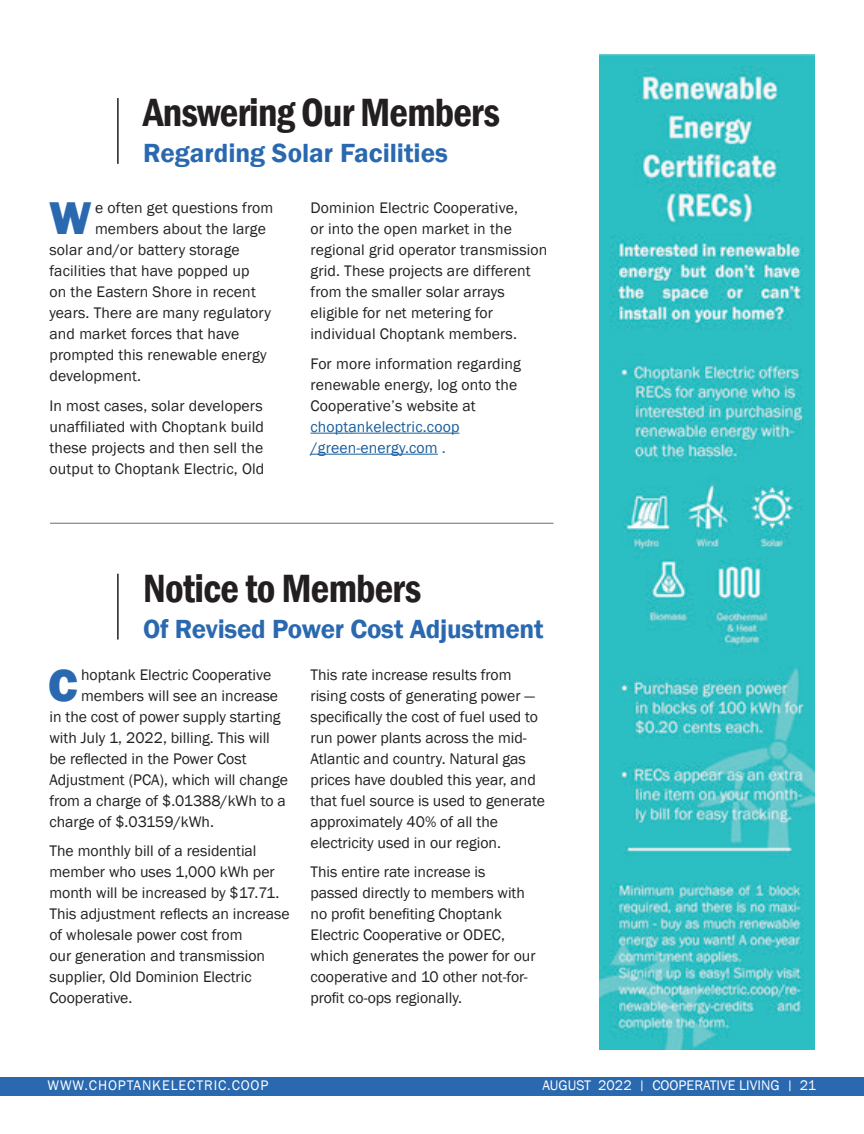
<style>
.page{position:relative;width:864px;height:1134px;background:#fff}
.page>*{position:absolute;margin:0;border:0;box-sizing:border-box;transform-origin:0 0}
.Copy{font:800 47.25px "Franklin Gothic";color:#2a69af}
.Article_Title{font:600 condensed 40.5px "Franklin Gothic";letter-spacing:-.02em;color:#231f20}
.t1{font:600 27px "Franklin Gothic";letter-spacing:-.01em;color:#2a69af}
.Copy-2{font:15.75px/21px "Franklin Gothic";color:#231f20}
.Copy-3{font:15.75px "Franklin Gothic";letter-spacing:.01em;color:#175d9e}
.t2{font:14.25px "Franklin Gothic";color:#fff}
.t3{font:14.25px "Franklin Gothic";letter-spacing:.06em;color:#fff}
.s1{font-size:12.75px}
</style>
<div class="page">
<div style="left:0;top:1077px;width:864px;height:18px;background:#2a69af"></div>
<hr style="left:311px;top:433px;width:148px;height:1px;background:#175d9e">
<hr style="left:311px;top:454px;width:127px;height:1px;background:#175d9e">
<hr style="left:117px;top:574px;width:2px;height:66px;background:#231f20">
<img style="left:600px;top:55px;width:215px;height:995px">
<hr style="left:117px;top:98px;width:2px;height:66px;background:#231f20">
<hr style="left:50px;top:523px;width:504px;height:1px;background:#7c7c8c">
<p class="Article_Title" style="left:143px;top:86px;width:358px">Answering Our Members</p>
<p class="t1" style="left:143px;top:136px;width:306px">Regarding Solar Facilities</p>
<p class="Copy" style="left:49px;top:188px;width:44px">W</p>
<p class="Copy-2" style="left:95px;top:198px;width:180px">e often get questions from</p>
<p class="Copy-2" style="left:95px;top:219px;width:173px">members about the large</p>
<p class="Copy-2" style="left:49px;top:240px;width:192px">solar and/or battery storage</p>
<p class="Copy-2" style="left:49px;top:261px;width:202px">facilities that have popped up</p>
<p class="Copy-2" style="left:49px;top:282px;width:208px">on the Eastern Shore in recent</p>
<p class="Copy-2" style="left:49px;top:303px;width:223px">years. There are many regulatory</p>
<p class="Copy-2" style="left:49px;top:324px;width:191px">and market forces that have</p>
<p class="Copy-2" style="left:49px;top:345px;width:219px">prompted this renewable energy</p>
<p class="Copy-2" style="left:49px;top:366px;width:93px">development.</p>
<p class="Copy-2" style="left:49px;top:396px;width:216px;text-align:justify">In most cases, solar developers unaffiliated with Choptank build these projects and then sell the output to Choptank Electric, Old</p>
<p class="Copy-2" style="left:311px;top:198px;width:238px">Dominion Electric Cooperative,<br>or into the open market in the regional grid operator transmission grid. These projects are different from the smaller solar arrays eligible for net metering for individual Choptank members.</p>
<p class="Copy-2" style="left:311px;top:354px;width:212px">For more information regarding renewable energy, log onto the<br>Cooperative’s website at</p>
<p class="Copy-3" style="left:311px;top:417px;width:150px">choptankelectric.coop</p>
<p class="Copy-3" style="left:311px;top:438px;width:137px">/green-energy.com .</p>
<p class="Article_Title" style="left:143px;top:561px;width:280px">Notice to Members</p>
<p class="t1" style="left:143px;top:612px;width:402px">Of Revised Power Cost Adjustment</p>
<p class="Copy" style="left:48px;top:654px;width:31px">C</p>
<p class="Copy-2" style="left:81px;top:664px;width:192px">hoptank Electric Cooperative</p>
<p class="Copy-2" style="left:81px;top:685px;width:199px">members will see an increase</p>
<p class="Copy-2" style="left:49px;top:706px;width:233px">in the cost of power supply starting</p>
<p class="Copy-2" style="left:49px;top:727px;width:222px">with July 1, 2022, billing. This will</p>
<p class="Copy-2" style="left:49px;top:748px;width:199px">be reflected in the Power Cost</p>
<p class="Copy-2" style="left:49px;top:769px;width:240px">Adjustment (PCA), which will change</p>
<p class="Copy-2" style="left:49px;top:790px;width:238px">from a charge of $.01388/kWh to a</p>
<p class="Copy-2" style="left:49px;top:811px;width:166px">charge of $.03159/kWh.</p>
<p class="Copy-2" style="left:49px;top:841px;width:242px">The monthly bill of a residential member who uses 1,000 kWh per month will be increased by $17.71.<br>This adjustment reflects an increase of wholesale power cost from<br>our generation and transmission supplier, Old Dominion Electric<br>Cooperative.</p>
<p class="Copy-2" style="left:310px;top:664px;width:236px">This rate increase results from rising costs of generating power — specifically the cost of fuel used to run power plants across the mid-Atlantic and country. Natural gas prices have doubled this year, and that fuel source is used to generate approximately 40% of all the electricity used in our region.</p>
<p class="Copy-2" style="left:310px;top:862px;width:227px">This entire rate increase is passed directly to members with no profit benefiting Choptank<br>Electric Cooperative or ODEC, which generates the power for our cooperative and 10 other not-for&shy;profit co-ops regionally.</p>
<p class="t3" style="left:48px;top:1077px;width:222px">WWW.CHOPTANKELECTRIC.COOP</p>
<p class="t2" style="left:543px;top:1077px;width:275px">AUGUST 2022 <span class="s1">|</span> COOPERATIVE LIVING <span class="s1">|</span> 21</p>
</div>
